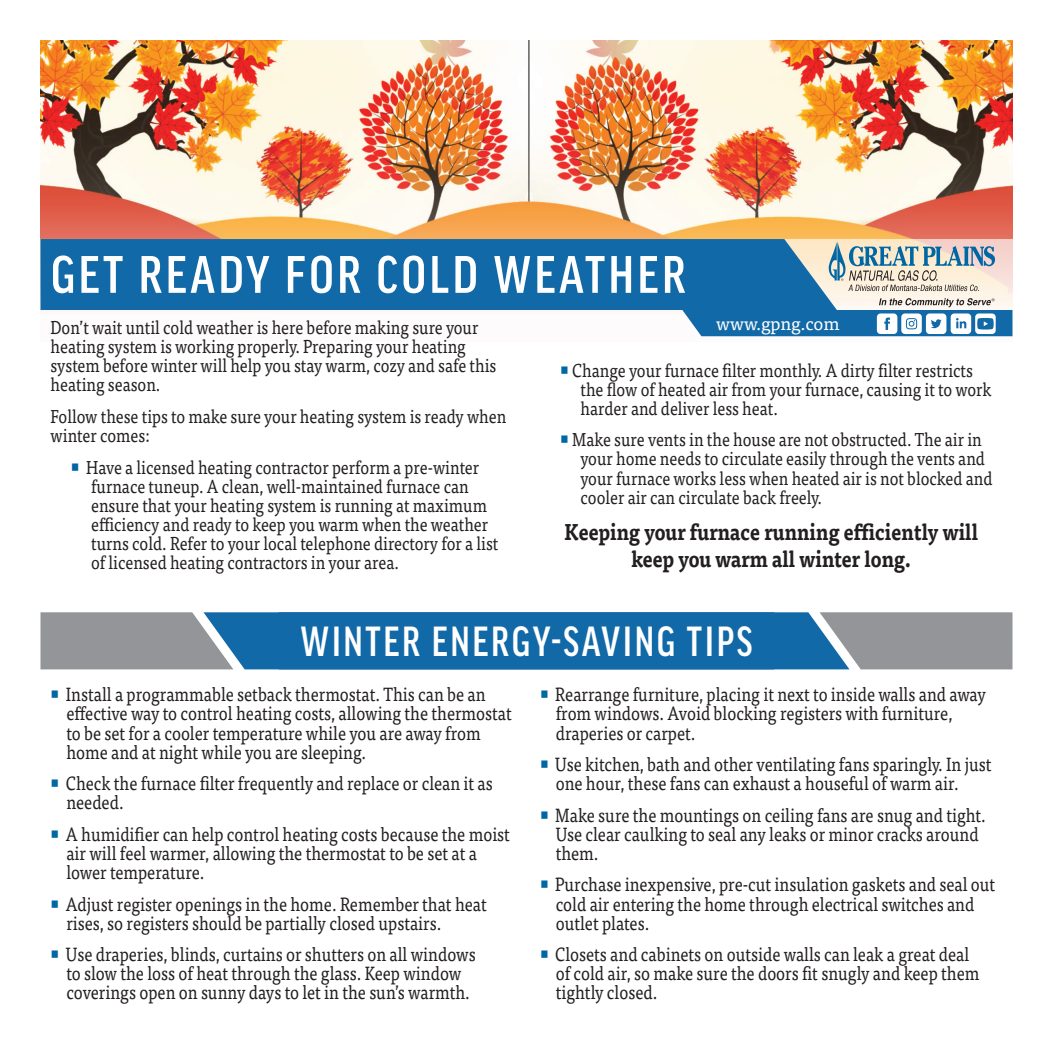
<style>
.page{position:relative;width:1053px;height:1053px;background:#fff}
.page>*{position:absolute;margin:0;border:0;box-sizing:border-box;transform-origin:0 0}
.t1{font:500 condensed 56.25px "Good Headline Pro";letter-spacing:.06em;color:#fff}
.t2{font:500 condensed 45px "Good Headline Pro";letter-spacing:.06em;color:#fff;scale:.95 1}
.t3{font:700 22.5px/27px "Tisa Pro";color:#231f20;text-align:center;scale:.85 1}
.t4{font:19.12px/19.1px "Tisa Pro";color:#231f20;scale:.85 1}
.t5{font:18.68px/19.1px "Tisa Pro";color:#231f20;scale:.85 1}
.t6{font:18px "Tisa Pro";letter-spacing:-.01em;color:#fff}
.s1{color:#0067a5}
</style>
<div class="page">
<img style="left:40px;top:40px;width:972px;height:297px">
<svg style="left:40px;top:239px;width:973px;height:78px"></svg>
<div style="left:40px;top:239px;width:797px;height:71px;background:#1269a8"></div>
<svg style="left:40px;top:612px;width:972px;height:57px;background:#457ca4"></svg>
<svg style="left:829px;top:241px;width:166px;height:50px;background:#bfc4bf"></svg>
<svg style="left:682px;top:298px;width:330px;height:38px"></svg>
<h1 class="t1" style="left:51px;top:248px;width:636px">GET READY FOR COLD WEATHER</h1>
<p class="t5" style="left:51px;top:317px;width:526px">Don’t wait until cold weather is here before making sure your heating system is working properly. Preparing your heating system before winter will help you stay warm, cozy and safe this heating season.</p>
<p class="t5" style="left:51px;top:406px;width:538px">Follow these tips to make sure your heating system is ready when winter comes:</p>
<p class="t5" style="left:91px;top:456px;width:481px;text-indent:-20px"><span class="s1">○</span> Have a licensed heating contractor perform a pre-winter furnace tuneup. A clean, well-maintained furnace can ensure that your heating system is running at maximum efficiency and ready to keep you warm when the weather turns cold. Refer to your local telephone directory for a list of licensed heating contractors in your area.</p>
<p class="t6" style="left:716px;top:310px;width:125px">www.gpng.com</p>
<p class="t5" style="left:581px;top:359px;width:485px;text-indent:-20px"><span class="s1">○</span> Change your furnace filter monthly. A dirty filter restricts the flow of heated air from your furnace, causing it to work harder and deliver less heat.</p>
<p class="t5" style="left:581px;top:429px;width:486px;text-indent:-20px"><span class="s1">○</span> Make sure vents in the house are not obstructed. The air in your home needs to circulate easily through the vents and your furnace works less when heated air is not blocked and cooler air can circulate back freely.</p>
<p class="t3" style="left:564px;top:517px;width:488px">Keeping your furnace running efficiently will keep you warm all winter long.</p>
<h2 class="t2" style="left:300px;top:621px;width:477px">WINTER ENERGY-SAVING TIPS</h2>
<p class="t4" style="left:66px;top:684px;width:526px;text-indent:-16px"><span class="s1">○</span> Install a programmable setback thermostat. This can be an effective way to control heating costs, allowing the thermostat to be set for a cooler temperature while you are away from home and at night while you are sleeping.</p>
<p class="t4" style="left:66px;top:773px;width:503px;text-indent:-16px"><span class="s1">○</span> Check the furnace filter frequently and replace or clean it as needed.</p>
<p class="t4" style="left:66px;top:823px;width:523px;text-indent:-16px"><span class="s1">○</span> A humidifier can help control heating costs because the moist air will feel warmer, allowing the thermostat to be set at a lower temperature.</p>
<p class="t4" style="left:66px;top:893px;width:496px;text-indent:-16px"><span class="s1">○</span> Adjust register openings in the home. Remember that heat rises, so registers should be partially closed upstairs.</p>
<p class="t4" style="left:51px;top:944px;width:502px;text-align:center"><span class="s1">○</span> Use draperies, blinds, curtains or shutters on all windows to slow the loss of heat through the glass. Keep window coverings open on sunny days to let in the sun’s warmth.</p>
<p class="t4" style="left:556px;top:684px;width:508px;text-indent:-16px"><span class="s1">○</span> Rearrange furniture, placing it next to inside walls and away from windows. Avoid blocking registers with furniture, draperies or carpet.</p>
<p class="t4" style="left:556px;top:754px;width:514px;text-indent:-16px"><span class="s1">○</span> Use kitchen, bath and other ventilating fans sparingly. In just one hour, these fans can exhaust a houseful of warm air.</p>
<p class="t4" style="left:556px;top:804px;width:508px;text-indent:-16px"><span class="s1">○</span> Make sure the mountings on ceiling fans are snug and tight.<br>Use clear caulking to seal any leaks or minor cracks around them.</p>
<p class="t4" style="left:556px;top:874px;width:519px;text-indent:-16px"><span class="s1">○</span> Purchase inexpensive, pre-cut insulation gaskets and seal out cold air entering the home through electrical switches and outlet plates.</p>
<p class="t4" style="left:556px;top:944px;width:500px;text-indent:-16px"><span class="s1">○</span> Closets and cabinets on outside walls can leak a great deal of cold air, so make sure the doors fit snugly and keep them tightly closed.</p>
</div>
